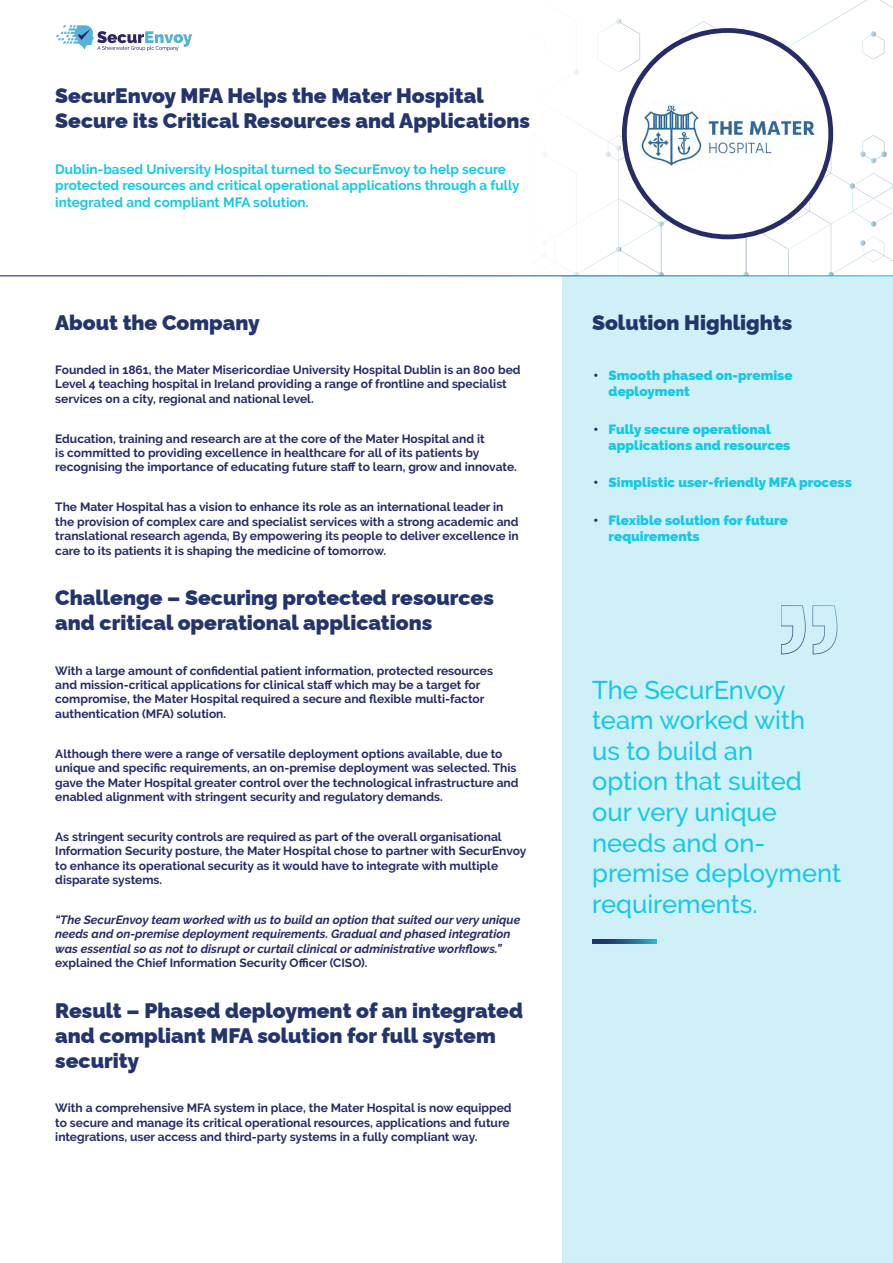
<style>
.page{position:relative;width:893px;height:1263px;background:#fff}
.page>*{position:absolute;margin:0;border:0;box-sizing:border-box;transform-origin:0 0}
.t1{font:500 25.5px/30.6px "Raleway";color:#17c8e5}
.t2{font:900 21px/25.2px "Raleway";color:#24356e}
.t3{font:700 13.5px/16.2px "Raleway";color:#17c8e5}
.t4{font:800 13.5px/16.2px "Raleway";color:#17c8e5}
.t5{font:700 12px/14.4px "Raleway";color:#262c68}
.t6{font:italic 700 12px/14.4px "Raleway";color:#262c68}
.s1{color:#262c68}
</style>
<div class="page">
<div style="left:563px;top:276px;width:330px;height:987px;background:#cef0f6"></div>
<svg style="left:620px;top:0;width:273px;height:275px"></svg>
<div style="left:624px;top:30px;width:207px;height:207px;background:#fff;border-radius:50%"></div>
<div style="left:622px;top:28px;width:211px;height:211px;border:5px solid #262c68;border-radius:50%"></div>
<svg style="left:56px;top:25px;width:136px;height:26px"></svg>
<svg style="left:781px;top:605px;width:56px;height:49px"></svg>
<svg style="left:593px;top:940px;width:64px;height:3px"></svg>
<img style="left:640px;top:103px;width:176px;height:63px">
<h2 class="t2" style="left:55px;top:80px;width:476px">SecurEnvoy MFA Helps the Mater Hospital<br>Secure its Critical Resources and Applications</h2>
<p class="t3" style="left:55px;top:161px;width:466px">Dublin-based University Hospital turned to SecurEnvoy to help secure protected resources and critical operational applications through a fully integrated and compliant MFA solution.</p>
<h2 class="t2" style="left:55px;top:307px;width:206px">About the Company</h2>
<p class="t5" style="left:55px;top:362px;width:467px">Founded in 1861, the Mater Misericordiae University Hospital Dublin is an 800 bed<br>Level 4 teaching hospital in Ireland providing a range of frontline and specialist services on a city, regional and national level.</p>
<p class="t5" style="left:55px;top:431px;width:463px">Education, training and research are at the core of the Mater Hospital and it<br>is committed to providing excellence in healthcare for all of its patients by recognising the importance of educating future staff to learn, grow and innovate.</p>
<p class="t5" style="left:55px;top:500px;width:465px">The Mater Hospital has a vision to enhance its role as an international leader in the provision of complex care and specialist services with a strong academic and translational research agenda, By empowering its people to deliver excellence in care to its patients it is shaping the medicine of tomorrow.</p>
<h2 class="t2" style="left:55px;top:583px;width:440px">Challenge – Securing protected resources and critical operational applications</h2>
<p class="t5" style="left:55px;top:663px;width:439px">With a large amount of confidential patient information, protected resources and mission-critical applications for clinical staff which may be a target for compromise, the Mater Hospital required a secure and flexible multi-factor authentication (MFA) solution.</p>
<p class="t5" style="left:55px;top:746px;width:465px">Although there were a range of versatile deployment options available, due to unique and specific requirements, an on-premise deployment was selected. This gave the Mater Hospital greater control over the technological infrastructure and enabled alignment with stringent security and regulatory demands.</p>
<p class="t5" style="left:55px;top:829px;width:473px">As stringent security controls are required as part of the overall organisational Information Security posture, the Mater Hospital chose to partner with SecurEnvoy to enhance its operational security as it would have to integrate with multiple disparate systems.</p>
<p class="t6" style="left:55px;top:912px;width:467px">“The SecurEnvoy team worked with us to build an option that suited our very unique needs and on-premise deployment requirements. Gradual and phased integration was essential so as not to disrupt or curtail clinical or administrative workflows.”</p>
<p class="t5" style="left:55px;top:956px;width:314px">explained the Chief Information Security Officer (CISO).</p>
<h2 class="t2" style="left:55px;top:995px;width:469px">Result – Phased deployment of an integrated and compliant MFA solution for full system security</h2>
<p class="t5" style="left:55px;top:1101px;width:458px">With a comprehensive MFA system in place, the Mater Hospital is now equipped to secure and manage its critical operational resources, applications and future integrations, user access and third-party systems in a fully compliant way.</p>
<h2 class="t2" style="left:592px;top:307px;width:202px">Solution Highlights</h2>
<p class="t4" style="left:609px;top:367px;width:185px;text-indent:-15px"><span class="s1">•</span> Smooth phased on-premise deployment</p>
<p class="t4" style="left:609px;top:421px;width:183px;text-indent:-15px"><span class="s1">•</span> Fully secure operational applications and resources</p>
<p class="t4" style="left:594px;top:475px;width:260px"><span class="s1">•</span> Simplistic user-friendly MFA process</p>
<p class="t4" style="left:609px;top:512px;width:181px;text-indent:-15px"><span class="s1">•</span> Flexible solution for future requirements</p>
<h1 class="t1" style="left:592px;top:674px;width:250px">The SecurEnvoy team worked with<br>us to build an<br>option that suited our very unique needs and on&shy;premise deployment requirements.</h1>
</div>
